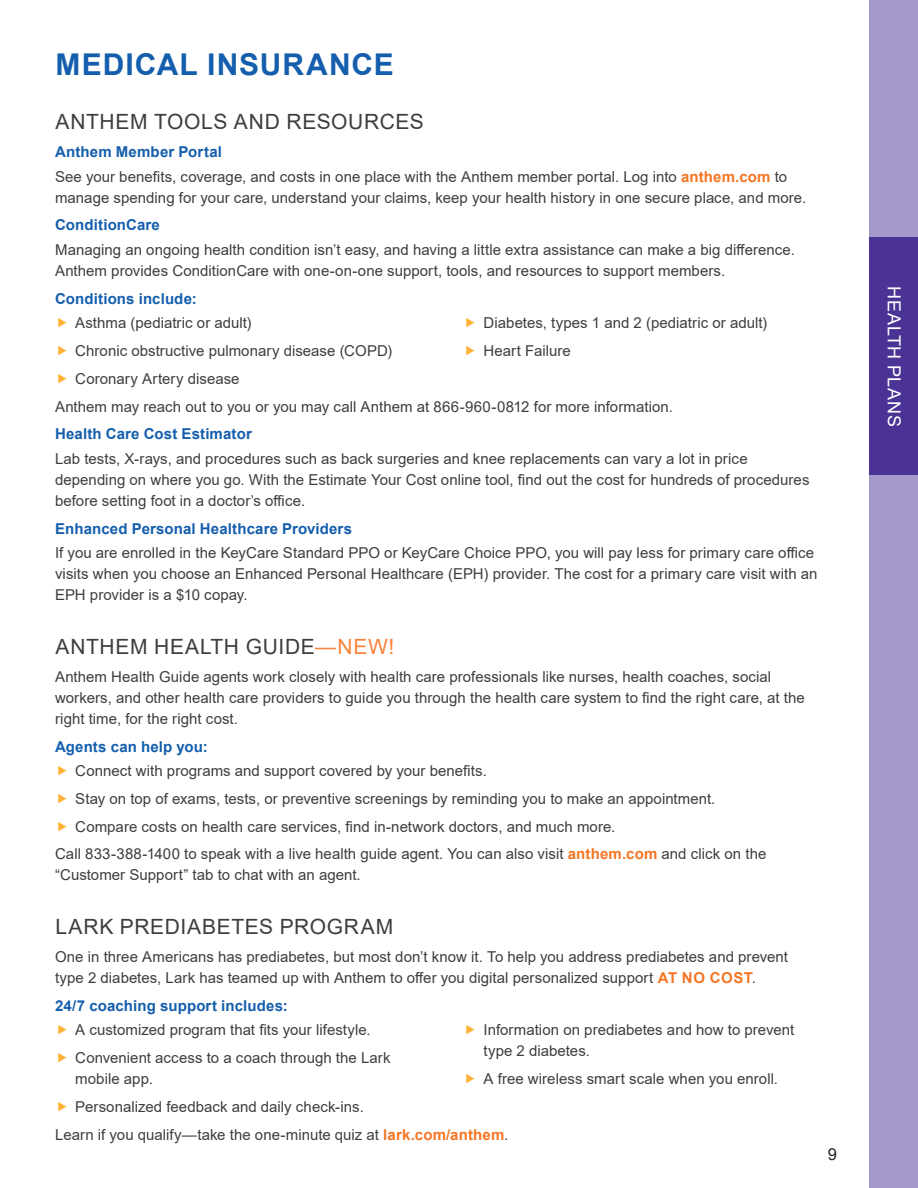
<style>
.page{position:relative;width:918px;height:1188px;background:#fff}
.page>*{position:absolute;margin:0;border:0;box-sizing:border-box;transform-origin:0 0}
.t1{font:700 30px "Arial";letter-spacing:.035em;color:#145ead}
.Subhead{font:21px "Arial";letter-spacing:.035em;color:#3e3e3f}
.Table_of_Contents_He{font:18px "Arial";letter-spacing:.04em;color:#fff}
.t2{font:16.5px "Arial";color:#231f20}
.Body_Copy{font:15px/21px "Arial";letter-spacing:.005em;color:#3e3e3f}
.List_Intro{font:700 15px "Arial";letter-spacing:.01em;color:#145ead}
.s1{font-weight:700;color:#f57523}
.s2{color:#fa833c}
</style>
<div class="page">
<div style="left:869px;top:0;width:49px;height:1188px;background:#a499c9"></div>
<div style="left:869px;top:238px;width:49px;height:237px;background:#4a3394"></div>
<p class="t1" style="left:56px;top:44px;width:340px">MEDICAL INSURANCE</p>
<p class="Subhead" style="left:55px;top:108px;width:370px">ANTHEM TOOLS AND RESOURCES</p>
<p class="List_Intro" style="left:55px;top:141px;width:168px">Anthem Member Portal</p>
<p class="Body_Copy" style="left:55px;top:166px;width:753px">See your benefits, coverage, and costs in one place with the Anthem member portal. Log into <span class="s1">anthem.com</span> to manage spending for your care, understand your claims, keep your health history in one secure place, and more.</p>
<p class="List_Intro" style="left:55px;top:215px;width:106px">ConditionCare</p>
<p class="Body_Copy" style="left:55px;top:239px;width:741px">Managing an ongoing health condition isn’t easy, and having a little extra assistance can make a big difference.<br>Anthem provides ConditionCare with one-on-one support, tools, and resources to support members.</p>
<p class="List_Intro" style="left:55px;top:288px;width:143px">Conditions include:</p>
<p class="Body_Copy" style="left:75px;top:312px;width:178px">Asthma (pediatric or adult)</p>
<p class="Body_Copy" style="left:75px;top:340px;width:318px">Chronic obstructive pulmonary disease (COPD)</p>
<p class="Body_Copy" style="left:75px;top:368px;width:166px">Coronary Artery disease</p>
<p class="Body_Copy" style="left:484px;top:312px;width:285px">Diabetes, types 1 and 2 (pediatric or adult)</p>
<p class="Body_Copy" style="left:484px;top:340px;width:89px">Heart Failure</p>
<p class="Body_Copy" style="left:55px;top:396px;width:619px">Anthem may reach out to you or you may call Anthem at 866-960-0812 for more information.</p>
<p class="List_Intro" style="left:55px;top:423px;width:198px">Health Care Cost Estimator</p>
<p class="Body_Copy" style="left:55px;top:448px;width:756px">Lab tests, X-rays, and procedures such as back surgeries and knee replacements can vary a lot in price depending on where you go. With the Estimate Your Cost online tool, find out the cost for hundreds of procedures before setting foot in a doctor’s office.</p>
<p class="List_Intro" style="left:55px;top:518px;width:298px">Enhanced Personal Healthcare Providers</p>
<p class="Body_Copy" style="left:55px;top:542px;width:764px">If you are enrolled in the KeyCare Standard PPO or KeyCare Choice PPO, you will pay less for primary care office visits when you choose an Enhanced Personal Healthcare (EPH) provider. The cost for a primary care visit with an<br>EPH provider is a $10 copay.</p>
<p class="Subhead" style="left:55px;top:632px;width:340px">ANTHEM HEALTH GUIDE<span class="s2">—NEW!</span></p>
<p class="Body_Copy" style="left:55px;top:666px;width:751px">Anthem Health Guide agents work closely with health care professionals like nurses, health coaches, social workers, and other health care providers to guide you through the health care system to find the right care, at the right time, for the right cost.</p>
<p class="List_Intro" style="left:55px;top:736px;width:154px">Agents can help you:</p>
<p class="Body_Copy" style="left:75px;top:760px;width:413px">Connect with programs and support covered by your benefits.</p>
<p class="Body_Copy" style="left:75px;top:788px;width:642px">Stay on top of exams, tests, or preventive screenings by reminding you to make an appointment.</p>
<p class="Body_Copy" style="left:75px;top:816px;width:542px">Compare costs on health care services, find in-network doctors, and much more.</p>
<p class="Body_Copy" style="left:55px;top:843px;width:713px">Call 833-388-1400 to speak with a live health guide agent. You can also visit <span class="s1">anthem.com</span> and click on the “Customer Support” tab to chat with an agent.</p>
<p class="Subhead" style="left:55px;top:912px;width:339px">LARK PREDIABETES PROGRAM</p>
<p class="Body_Copy" style="left:55px;top:946px;width:734px">One in three Americans has prediabetes, but most don’t know it. To help you address prediabetes and prevent type 2 diabetes, Lark has teamed up with Anthem to offer you digital personalized support <span class="s1">AT NO COST</span>.</p>
<p class="List_Intro" style="left:55px;top:995px;width:234px">24/7 coaching support includes:</p>
<p class="Body_Copy" style="left:75px;top:1019px;width:297px">A customized program that fits your lifestyle.</p>
<p class="Body_Copy" style="left:75px;top:1047px;width:317px">Convenient access to a coach through the Lark mobile app.</p>
<p class="Body_Copy" style="left:75px;top:1096px;width:290px">Personalized feedback and daily check-ins.</p>
<p class="Body_Copy" style="left:484px;top:1019px;width:312px">Information on prediabetes and how to prevent type 2 diabetes.</p>
<p class="Body_Copy" style="left:484px;top:1068px;width:296px">A free wireless smart scale when you enroll.</p>
<p class="Body_Copy" style="left:55px;top:1124px;width:455px">Learn if you qualify—take the one-minute quiz at <span class="s1">lark.com/anthem</span>.</p>
<p class="t2" style="left:828px;top:1143px;width:11px">9</p>
<p class="Table_of_Contents_He" style="left:906px;top:286px;width:142px;rotate:90deg">HEALTH PLANS</p>
</div>
